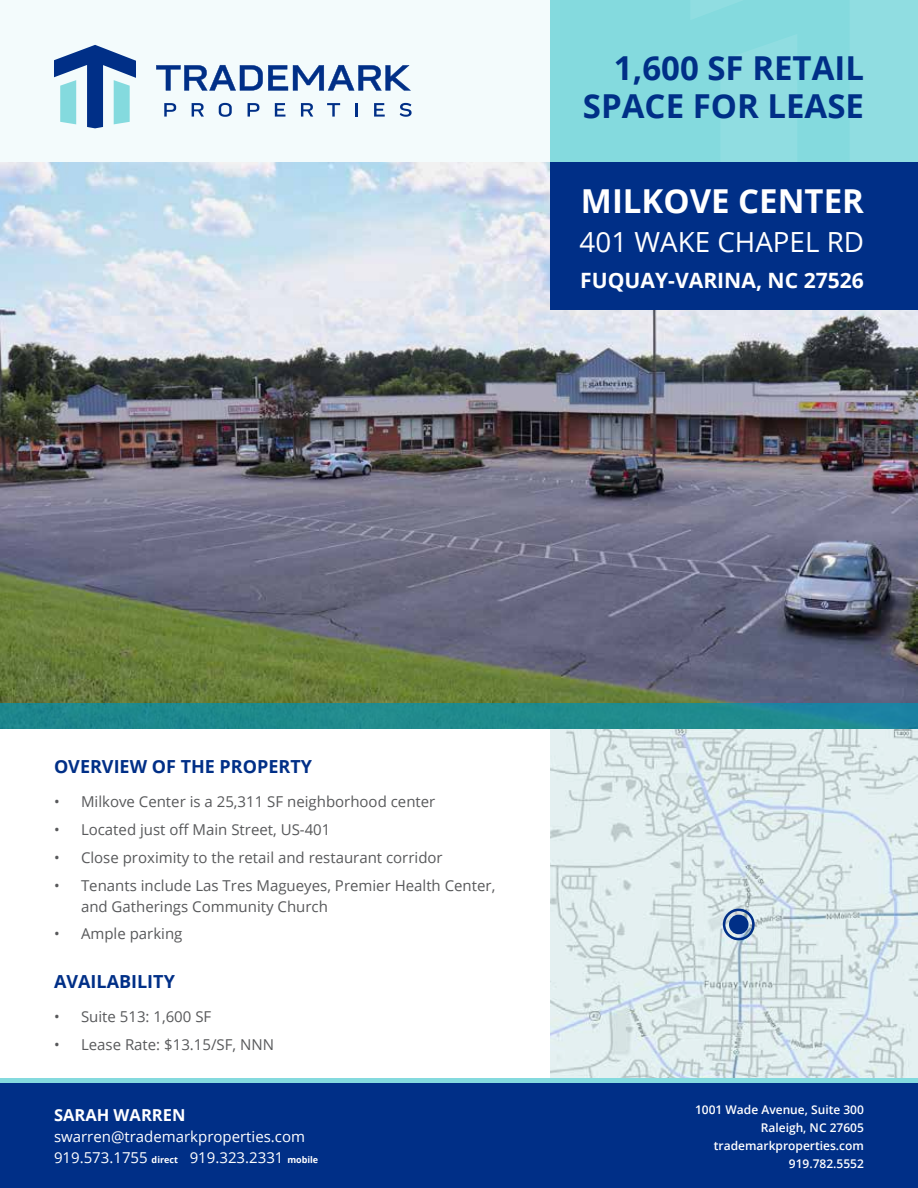
<style>
.page{position:relative;width:918px;height:1188px;background:#fff}
.page>*{position:absolute;margin:0;border:0;box-sizing:border-box;transform-origin:0 0}
.t1{font:700 33px/37.5px "Open Sans";color:#002f87;text-align:right}
.t2{font:700 33px "Open Sans";color:#fff}
.t3{font:27.75px "Open Sans";color:#fff}
.t4{font:700 21.15px "Open Sans";color:#fff}
.t5{font:700 18px "Open Sans";color:#002f87}
.t6{font:700 16.5px "Open Sans";color:#fff}
.t7{font:15px/21px "Open Sans";color:#58595b}
.t8{font:15px/21px "Open Sans";color:#fff}
.t9{font:600 12px/18px "Open Sans";color:#fff;text-align:right}
.s1{font-weight:700;font-size:9px}
</style>
<div class="page">
<div style="left:0;top:0;width:589px;height:163px;background:#f3fbfc"></div>
<svg style="left:550px;top:729px;width:368px;height:349px;background:#dae7e9"></svg>
<div style="left:729px;top:915px;width:20px;height:19px;background:#002f87;border-radius:50%"></div>
<div style="left:723px;top:909px;width:32px;height:31px;border:3px solid #002f87;border-radius:50%"></div>
<img style="left:0;top:162px;width:918px;height:541px">
<div style="left:0;top:703px;width:918px;height:26px;background:linear-gradient(to right,#1e8889,#1f8996)"></div>
<svg style="left:54px;top:45px;width:82px;height:83px"></svg>
<svg style="left:156px;top:65px;width:255px;height:26px"></svg>
<svg style="left:164px;top:103px;width:12px;height:14px"></svg>
<svg style="left:192px;top:103px;width:12px;height:14px"></svg>
<svg style="left:219px;top:103px;width:13px;height:14px"></svg>
<svg style="left:248px;top:103px;width:11px;height:14px"></svg>
<svg style="left:275px;top:103px;width:10px;height:14px"></svg>
<svg style="left:301px;top:103px;width:12px;height:14px"></svg>
<svg style="left:327px;top:103px;width:13px;height:14px"></svg>
<hr style="left:355px;top:103px;width:3px;height:14px;background:#002f87">
<svg style="left:374px;top:103px;width:11px;height:14px"></svg>
<svg style="left:400px;top:103px;width:12px;height:14px"></svg>
<div style="left:550px;top:0;width:368px;height:219px;background:#84dade"></div>
<svg style="left:691px;top:0;width:227px;height:162px;fill:#90dde1"></svg>
<div style="left:550px;top:162px;width:368px;height:148px;background:#002f87"></div>
<div style="left:0;top:1083px;width:918px;height:105px;background:#002f87"></div>
<div style="left:0;top:1078px;width:918px;height:5px;background:#84dade"></div>
<h1 class="t1" style="left:583px;top:49px;width:283px">1,600 SF RETAIL<br>SPACE FOR LEASE</h1>
<h1 class="t2" style="left:581px;top:178px;width:285px">MILKOVE CENTER</h1>
<h2 class="t3" style="left:580px;top:223px;width:286px">401 WAKE CHAPEL RD</h2>
<h3 class="t4" style="left:580px;top:265px;width:285px">FUQUAY-VARINA, NC 27526</h3>
<p class="t5" style="left:54px;top:754px;width:260px">OVERVIEW OF THE PROPERTY</p>
<p class="t7" style="left:54px;top:791px;width:383px">• Milkove Center is a 25,311 SF neighborhood center</p>
<p class="t7" style="left:54px;top:819px;width:278px">• Located just off Main Street, US-401</p>
<p class="t7" style="left:54px;top:846px;width:390px">• Close proximity to the retail and restaurant corridor</p>
<p class="t7" style="left:81px;top:874px;width:416px;text-indent:-27px">• Tenants include Las Tres Magueyes, Premier Health Center, and Gatherings Community Church</p>
<p class="t7" style="left:54px;top:923px;width:130px">• Ample parking</p>
<p class="t5" style="left:54px;top:969px;width:122px">AVAILABILITY</p>
<p class="t7" style="left:54px;top:1006px;width:159px">• Suite 513: 1,600 SF</p>
<p class="t7" style="left:54px;top:1034px;width:222px">• Lease Rate: $13.15/SF, NNN</p>
<p class="t6" style="left:54px;top:1103px;width:133px">SARAH WARREN</p>
<p class="t8" style="left:54px;top:1125px;width:266px">swarren@trademarkproperties.com<br>919.573.1755 <span class="s1">direct</span> 919.323.2331 <span class="s1">mobile</span></p>
<p class="t9" style="left:695px;top:1100px;width:170px">1001 Wade Avenue, Suite 300<br>Raleigh, NC 27605 trademarkproperties.com<br>919.782.5552</p>
</div>
